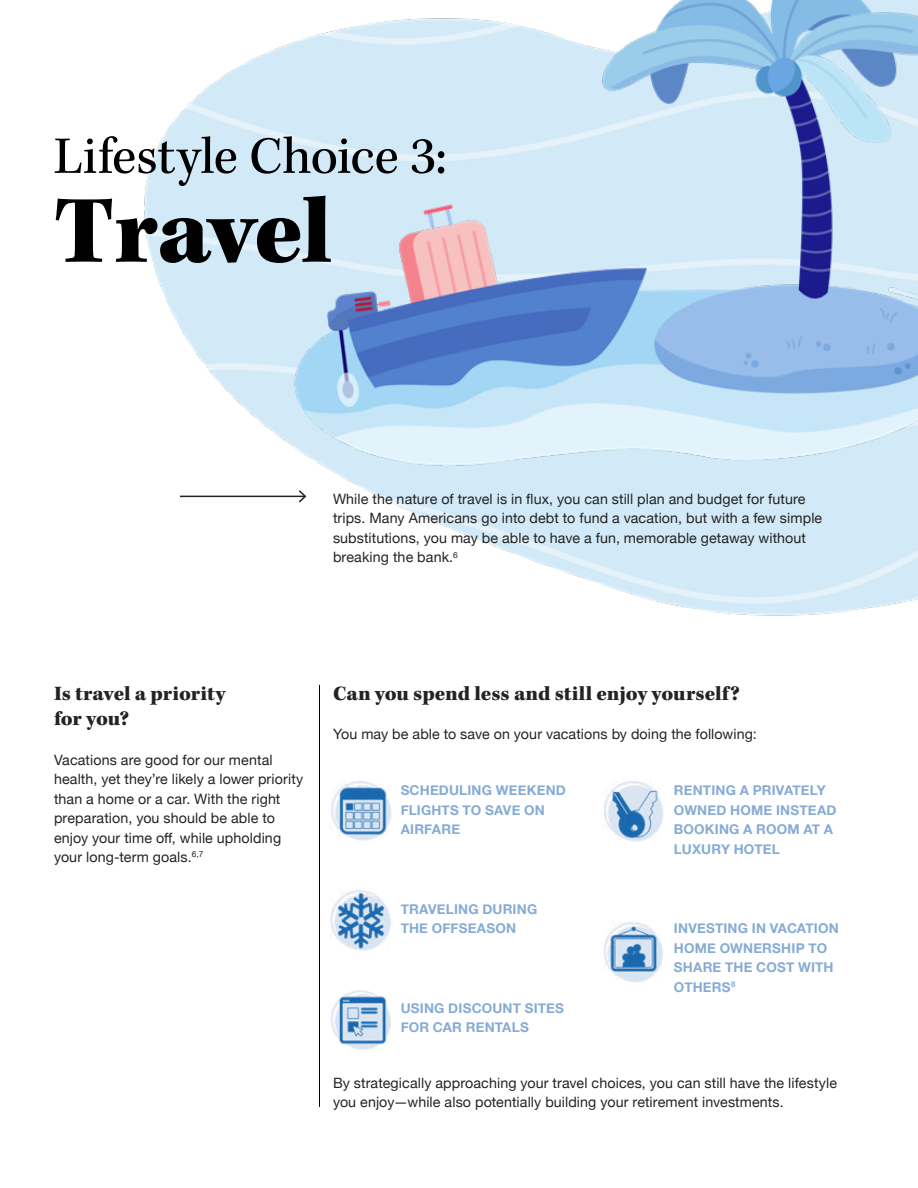
<style>
.page{position:relative;width:918px;height:1188px;background:#fff}
.page>*{position:absolute;margin:0;border:0;box-sizing:border-box;transform-origin:0 0}
.t1{font:900 99px "Kepler Std";letter-spacing:-.015em;color:#000}
.t2{font:54px "Kepler Std";letter-spacing:-.005em;color:#000}
.t3{font:900 21px/25.2px "Kepler Std";letter-spacing:-.005em;color:#232323}
.t4{font:14.25px/19.5px "Helvetica Neue";letter-spacing:.01em;color:#232323}
.t5{font:700 13.5px/19.5px "Helvetica Neue";letter-spacing:.015em;color:#86abd5}
</style>
<div class="page">
<hr style="left:917px;top:755px;width:1px;height:433px;background:#d9ebf9">
<img style="left:144px;top:70px;width:773px;height:546px">
<img style="left:233px;top:0;width:684px;height:489px">
<hr style="left:917px;top:0;width:1px;height:779px;background:#1967ae">
<hr style="left:319px;top:685px;width:1px;height:422px;background:#000">
<hr style="left:180px;top:496px;width:125px;height:1px;background:#232323">
<svg style="left:297px;top:489px;width:10px;height:15px"></svg>
<img style="left:330px;top:889px;width:61px;height:62px">
<img style="left:330px;top:781px;width:61px;height:60px">
<img style="left:331px;top:990px;width:60px;height:60px">
<img style="left:603px;top:780px;width:60px;height:62px">
<img style="left:603px;top:922px;width:60px;height:60px">
<h2 class="t2" style="left:54px;top:125px;width:394px">Lifestyle Choice 3:</h2>
<h1 class="t1" style="left:54px;top:174px;width:280px">Travel</h1>
<p class="t4" style="left:333px;top:490px;width:491px">While the nature of travel is in flux, you can still plan and budget for future trips. Many Americans go into debt to fund a vacation, but with a few simple substitutions, you may be able to have a fun, memorable getaway without breaking the bank.<sup>6</sup></p>
<h3 class="t3" style="left:54px;top:681px;width:173px">Is travel a priority for you?</h3>
<p class="t4" style="left:54px;top:751px;width:251px">Vacations are good for our mental health, yet they’re likely a lower priority than a home or a car. With the right preparation, you should be able to enjoy your time off, while upholding your long-term goals.<sup>6,7</sup></p>
<h3 class="t3" style="left:333px;top:681px;width:408px">Can you spend less and still enjoy yourself?</h3>
<p class="t4" style="left:333px;top:725px;width:425px">You may be able to save on your vacations by doing the following:</p>
<p class="t5" style="left:401px;top:781px;width:167px">SCHEDULING WEEKEND<br>FLIGHTS TO SAVE ON<br>AIRFARE</p>
<p class="t5" style="left:401px;top:900px;width:138px">TRAVELING DURING<br>THE OFFSEASON</p>
<p class="t5" style="left:401px;top:999px;width:165px">USING DISCOUNT SITES<br>FOR CAR RENTALS</p>
<p class="t5" style="left:674px;top:781px;width:164px">RENTING A PRIVATELY<br>OWNED HOME INSTEAD<br>BOOKING A ROOM AT A<br>LUXURY HOTEL</p>
<p class="t5" style="left:674px;top:919px;width:166px">INVESTING IN VACATION<br>HOME OWNERSHIP TO<br>SHARE THE COST WITH<br>OTHERS<sup>8</sup></p>
<p class="t4" style="left:333px;top:1074px;width:506px">By strategically approaching your travel choices, you can still have the lifestyle you enjoy—while also potentially building your retirement investments.</p>
</div>
